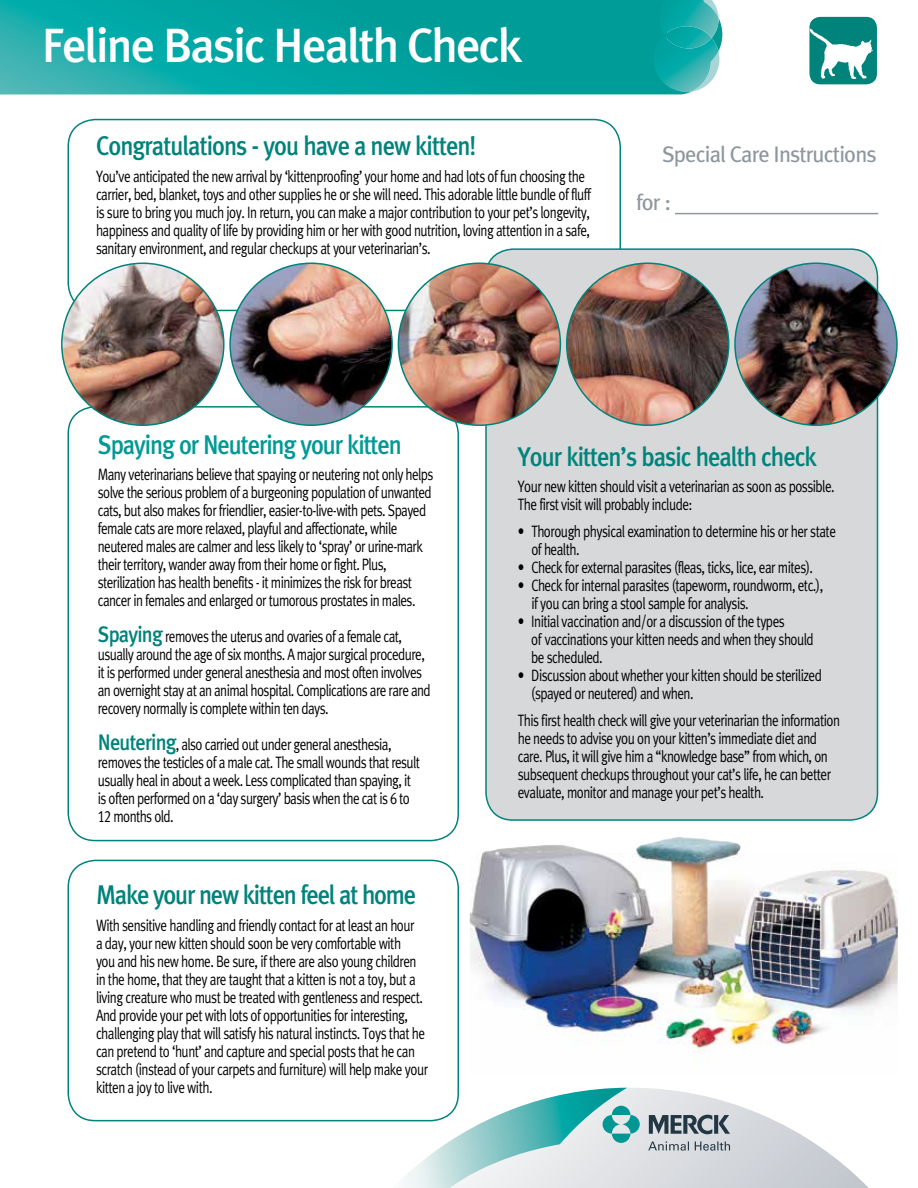
<style>
.page{position:relative;width:918px;height:1188px;background:#fff}
.page>*{position:absolute;margin:0;border:0;box-sizing:border-box;transform-origin:0 0}
.t1{font:500 48px "Meta Plus";letter-spacing:-.04em;color:#fff}
.t2{font:500 27px "Meta Plus";letter-spacing:-.04em;color:#00837b;scale:.9 1}
.t3{font:500 27px "Meta Plus";letter-spacing:-.045em;color:#009994;scale:.9 1}
.t4{font:22.5px/48px "Meta Plus";letter-spacing:-.04em;color:#8e979d}
.t5{font:16.5px/18px "Meta Plus Normal";letter-spacing:-.04em;color:#000;scale:.8 1}
.s1{font-family:"Meta Plus";font-weight:500;font-size:22.5px;color:#00837b}
.s2{font-family:"Meta Plus Normal Caps"}
</style>
<div class="page">
<svg style="left:0;top:0;width:691px;height:94px;background:#07a3a0"></svg>
<svg style="left:654px;top:0;width:68px;height:92px;background:#31b3b1"></svg>
<div style="left:68px;top:119px;width:553px;height:192px;border:2px solid #00837b;border-radius:27px"></div>
<div style="left:68px;top:406px;width:391px;height:435px;border:2px solid #00837b;border-radius:27px"></div>
<div style="left:486px;top:249px;width:392px;height:571px;background:#d6d8da;border-radius:27px"></div>
<div style="left:485px;top:248px;width:393px;height:573px;border:2px solid #00837b;border-radius:27px"></div>
<hr style="left:675px;top:213px;width:203px;height:1px;background:#8e979d">
<img style="left:62px;top:263px;width:162px;height:162px;border-radius:81px">
<img style="left:230px;top:263px;width:162px;height:162px;border-radius:81px">
<img style="left:398px;top:263px;width:162px;height:162px;border-radius:81px">
<img style="left:567px;top:263px;width:162px;height:162px;border-radius:81px">
<img style="left:735px;top:263px;width:162px;height:162px;border-radius:81px">
<img style="left:470px;top:837px;width:428px;height:224px">
<div style="left:809px;top:17px;width:68px;height:67px;background:#00837b;border-radius:11px"></div>
<img style="left:809px;top:28px;width:64px;height:51px">
<svg style="left:640px;top:1088px;width:229px;height:100px"></svg>
<svg style="left:393px;top:1088px;width:247px;height:100px"></svg>
<svg style="left:648px;top:1115px;width:82px;height:36px;background:#979fa7"></svg>
<div style="left:68px;top:860px;width:390px;height:261px;background:#fff;border-radius:27px"></div>
<div style="left:68px;top:860px;width:391px;height:261px;border:2px solid #00837b;border-radius:27px"></div>
<h1 class="t1" style="left:42px;top:17px;width:482px">Feline Basic Health Check</h1>
<h2 class="t2" style="left:96px;top:130px;width:424px">Congratulations - you have a new kitten!</h2>
<p class="t5" style="left:96px;top:167px;width:620px">You’ve anticipated the new arrival by ‘kittenproofing’ your home and had lots of fun choosing the carrier, bed, blanket, toys and other supplies he or she will need. This adorable little bundle of fluff is sure to bring you much joy. In return, you can make a major contribution to your pet’s longevity, happiness and quality of life by providing him or her with good nutrition, loving attention in a safe, sanitary environment, and regular checkups at your veterinarian’s.</p>
<h3 class="t4" style="left:636px;top:130px;width:242px;text-indent:26px">Special Care Instructions for :</h3>
<h2 class="t3" style="left:98px;top:429px;width:339px">Spaying or Neutering your kitten</h2>
<p class="t5" style="left:98px;top:465px;width:421px">Many veterinarians believe that spaying or neutering not only helps solve the serious problem of a burgeoning population of unwanted cats, but also makes for friendlier, easier-to-live-with pets. Spayed female cats are more relaxed, playful and affectionate, while neutered males are calmer and less likely to ‘spray’ or urine-mark their territory, wander away from their home or fight. Plus, sterilization has health benefits - it minimizes the risk for breast cancer in females and enlarged or tumorous prostates in males.</p>
<p class="t5" style="left:98px;top:627px;width:418px"><span class="s1">Spaying</span> removes the uterus and ovaries of a female cat, usually around the age of six months. A major surgical procedure, it is performed under general anesthesia and most often involves an overnight stay at an animal hospital. Complications are rare and recovery normally is complete within ten days.</p>
<p class="t5" style="left:98px;top:735px;width:404px"><span class="s1">Neutering</span>, also carried out under general anesthesia, removes the testicles of a male cat. The small wounds that result usually heal in about a week. Less complicated than spaying, it is often performed on a ‘day surgery’ basis when the cat is <span class="s2">6</span> to <span class="s2">12</span> months old.</p>
<h2 class="t2" style="left:96px;top:879px;width:357px">Make your new kitten feel at home</h2>
<p class="t5" style="left:96px;top:916px;width:417px">With sensitive handling and friendly contact for at least an hour<br>a day, your new kitten should soon be very comfortable with<br>you and his new home. Be sure, if there are also young children in the home, that they are taught that a kitten is not a toy, but a living creature who must be treated with gentleness and respect.<br>And provide your pet with lots of opportunities for interesting, challenging play that will satisfy his natural instincts. Toys that he can pretend to ‘hunt’ and capture and special posts that he can scratch (instead of your carpets and furniture) will help make your kitten a joy to live with.</p>
<h2 class="t2" style="left:518px;top:441px;width:334px">Your kitten’s basic health check</h2>
<p class="t5" style="left:518px;top:477px;width:398px">Your new kitten should visit a veterinarian as soon as possible.<br>The first visit will probably include:</p>
<p class="t5" style="left:531px;top:522px;width:382px;text-indent:-13px">• Thorough physical examination to determine his or her state of health.</p>
<p class="t5" style="left:518px;top:558px;width:371px">• Check for external parasites (fleas, ticks, lice, ear mites).</p>
<p class="t5" style="left:531px;top:576px;width:366px;text-indent:-13px">• Check for internal parasites (tapeworm, roundworm, etc.), if you can bring a stool sample for analysis.</p>
<p class="t5" style="left:531px;top:612px;width:355px;text-indent:-13px">• Initial vaccination and/or a discussion of the types<br>of vaccinations your kitten needs and when they should be scheduled.</p>
<p class="t5" style="left:531px;top:666px;width:365px;text-indent:-13px">• Discussion about whether your kitten should be sterilized (spayed or neutered) and when.</p>
<p class="t5" style="left:518px;top:711px;width:404px">This first health check will give your veterinarian the information he needs to advise you on your kitten’s immediate diet and care. Plus, it will give him a “knowledge base” from which, on subsequent checkups throughout your cat’s life, he can better evaluate, monitor and manage your pet’s health.</p>
</div>
